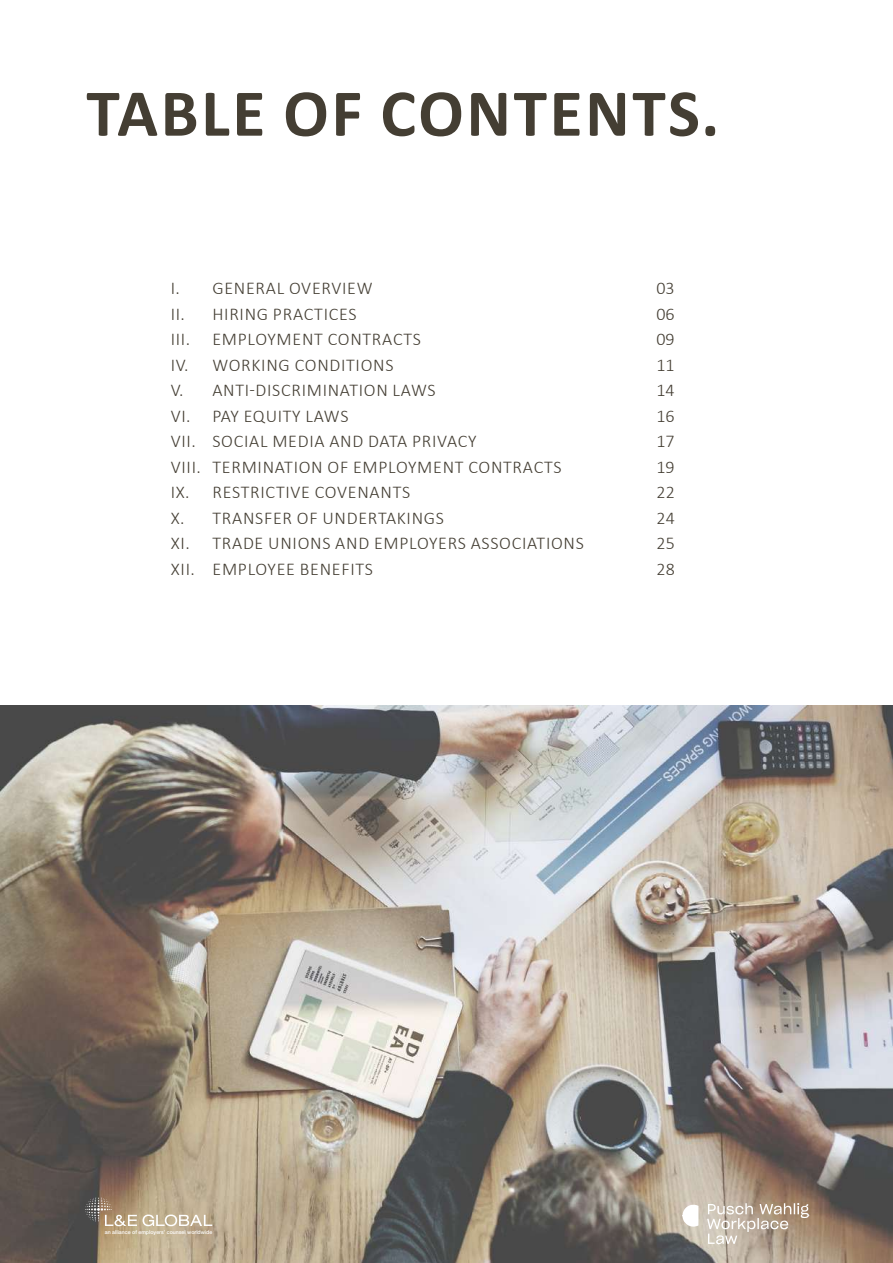
<style>
.page{position:relative;width:893px;height:1263px;background:#fff}
.page>*{position:absolute;margin:0;border:0;box-sizing:border-box;transform-origin:0 0}
.t1{font:700 67.5px "Calibri";letter-spacing:.04em;color:#443e33}
.t2{font:300 18px "Calibri";letter-spacing:.04em;color:#443e33}
.t3{font:500 5.25px "Helvetica Neue";color:#fff}
</style>
<div class="page">
<img style="left:0;top:706px;width:893px;height:557px">
<svg style="left:143px;top:1214px;width:69px;height:12px"></svg>
<svg style="left:85px;top:1197px;width:52px;height:29px;background:#9c8a75"></svg>
<svg style="left:682px;top:1205px;width:16px;height:22px"></svg>
<svg style="left:707px;top:1203px;width:102px;height:41px;background:#c1b3a3"></svg>
<h1 class="t1" style="left:86px;top:70px;width:634px">TABLE OF CONTENTS.</h1>
<p class="t2" style="left:171px;top:277px;width:203px">I. GENERAL OVERVIEW</p>
<p class="t2" style="left:656px;top:277px;width:20px">03</p>
<p class="t2" style="left:171px;top:303px;width:62px">II. HIRIN</p>
<p class="t2" style="left:257px;top:303px;width:101px">G PRACTI CES</p>
<p class="t2" style="left:656px;top:303px;width:20px">06</p>
<p class="t2" style="left:171px;top:328px;width:264px">III . EMPLOYMENT CONTRACTS</p>
<p class="t2" style="left:656px;top:328px;width:20px">09</p>
<p class="t2" style="left:171px;top:354px;width:249px">IV. WORKING CONDITIONS</p>
<p class="t2" style="left:656px;top:354px;width:20px">11</p>
<p class="t2" style="left:171px;top:379px;width:266px">V. ANTI-DISCRIMINATION LAWS</p>
<p class="t2" style="left:656px;top:379px;width:20px">14</p>
<p class="t2" style="left:171px;top:405px;width:36px">VI . PAY</p>
<p class="t2" style="left:244px;top:405px;width:74px">EQUITY LAW</p>
<p class="t2" style="left:340px;top:405px;width:10px">S</p>
<p class="t2" style="left:656px;top:405px;width:20px">16</p>
<p class="t2" style="left:171px;top:430px;width:113px">VII . SOCIAL MEDIA</p>
<p class="t2" style="left:329px;top:430px;width:12px">AND</p>
<p class="t2" style="left:368px;top:430px;width:11px">DATA</p>
<p class="t2" style="left:412px;top:430px;width:10px">PRIVA</p>
<p class="t2" style="left:458px;top:430px;width:39px">CY</p>
<p class="t2" style="left:656px;top:430px;width:20px">17</p>
<p class="t2" style="left:171px;top:456px;width:400px">VIII . TERMINATION OF EMPLOYMENT CONTRACTS</p>
<p class="t2" style="left:656px;top:456px;width:20px">19</p>
<p class="t2" style="left:171px;top:481px;width:239px">IX. R ESTRICTIVE COVENANTS</p>
<p class="t2" style="left:656px;top:481px;width:20px">22</p>
<p class="t2" style="left:171px;top:507px;width:33px">X. TR</p>
<p class="t2" style="left:232px;top:507px;width:238px">ANSFER OF UN DERTAKINGS</p>
<p class="t2" style="left:656px;top:507px;width:20px">24</p>
<p class="t2" style="left:171px;top:532px;width:32px">XI. TRADE</p>
<p class="t2" style="left:268px;top:532px;width:23px">UNION</p>
<p class="t2" style="left:322px;top:532px;width:25px">S AND</p>
<p class="t2" style="left:374px;top:532px;width:12px">EMPLOYER</p>
<p class="t2" style="left:458px;top:532px;width:74px">S ASSOCIATION</p>
<p class="t2" style="left:576px;top:532px;width:10px">S</p>
<p class="t2" style="left:656px;top:532px;width:20px">25</p>
<p class="t2" style="left:171px;top:558px;width:36px">XII. EMPLOYEE</p>
<p class="t2" style="left:300px;top:558px;width:21px">BENEFIT</p>
<p class="t2" style="left:365px;top:558px;width:10px">S</p>
<p class="t2" style="left:656px;top:558px;width:20px">28</p>
<p class="t3" style="left:105px;top:1228px;width:109px">an alliance of employers’ counsel worldwide</p>
</div>
